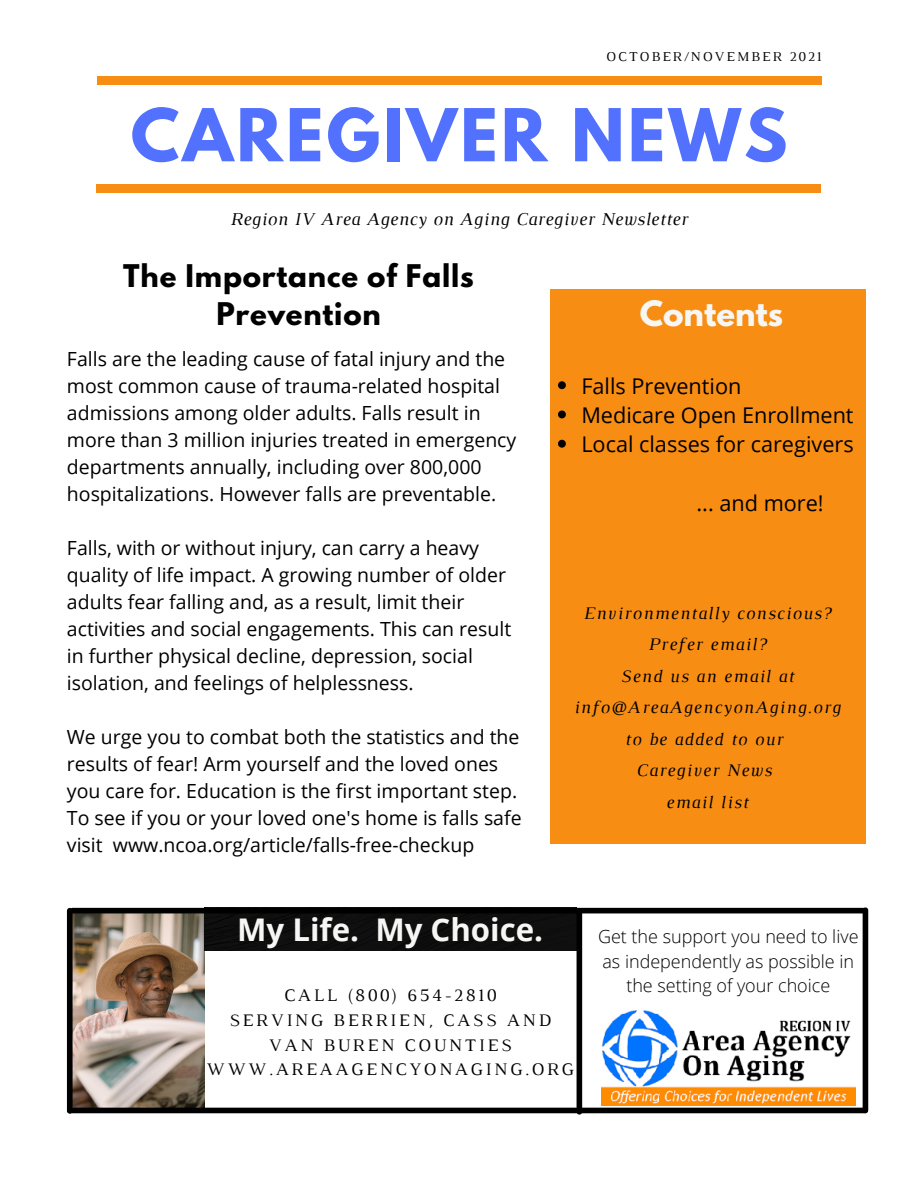
<style>
.page{position:relative;width:918px;height:1188px;background:#fff}
.page>*{position:absolute;margin:0;border:0;box-sizing:border-box;transform-origin:0 0}
.t1{font:700 64.5px "League Spartan";letter-spacing:.05em;color:#5271ff}
.t2{font:700 31.2px "Open Sans";color:#f6f6f4}
.t3{font:700 31.05px "League Spartan";color:#f6f6f4}
.t4{font:700 27.6px/38.2px "League Spartan";letter-spacing:.03em;color:#000;text-align:center}
.t5{font:21.75px "Open Sans";color:#000}
.t6{font:19.5px/27px "Open Sans";color:#000}
.t7{font:italic 18.45px "Luthier";letter-spacing:.03em;color:#000}
.t8{font:italic 18px "Luthier";letter-spacing:.07em;color:#000}
.t9{font:18px "Luthier";letter-spacing:.14em;color:#000}
.t10{font:300 18px/24.8px "Open Sans";color:#000;text-align:center}
.t11{font:13.8px "Luthier";letter-spacing:.14em;color:#000}
</style>
<div class="page">
<div style="left:96px;top:185px;width:725px;height:7px;background:#f78d13"></div>
<div style="left:97px;top:77px;width:725px;height:7px;background:#f78d13"></div>
<div style="left:551px;top:289px;width:315px;height:555px;background:#f78d13"></div>
<img style="left:601px;top:1011px;width:255px;height:94px">
<img style="left:73px;top:913px;width:131px;height:195px">
<div style="left:204px;top:913px;width:372px;height:38px;background:#0f0f0f"></div>
<svg style="left:558px;top:381px;width:8px;height:8px"></svg>
<svg style="left:558px;top:411px;width:8px;height:7px"></svg>
<svg style="left:558px;top:440px;width:8px;height:8px"></svg>
<div style="left:73px;top:908px;width:790px;height:5px;background:#000"></div>
<div style="left:70px;top:1108px;width:795px;height:5px;background:#000"></div>
<div style="left:863px;top:910px;width:5px;height:200px;background:#000"></div>
<div style="left:67px;top:911px;width:6px;height:200px;background:#000"></div>
<div style="left:577px;top:912px;width:5px;height:200px;background:#000"></div>
<p class="t11" style="left:606px;top:51px;width:217px">OCTOBER/NOVEMBER 2021</p>
<p class="t1" style="left:131px;top:103px;width:658px">CAREGIVER NEWS</p>
<p class="t7" style="left:230px;top:212px;width:459px">Region IV Area Agency on Aging Caregiver Newsletter</p>
<p class="t4" style="left:123px;top:260px;width:352px">The Importance of Falls<br>Prevention</p>
<p class="t6" style="left:67px;top:345px;width:451px">Falls are the leading cause of fatal injury and the most common cause of trauma-related hospital admissions among older adults. Falls result in more than 3 million injuries treated in emergency departments annually, including over 800,000 hospitalizations. However falls are preventable.</p>
<p class="t6" style="left:67px;top:534px;width:446px">Falls, with or without injury, can carry a heavy quality of life impact. A growing number of older adults fear falling and, as a result, limit their activities and social engagements. This can result in further physical decline, depression, social isolation, and feelings of helplessness.</p>
<p class="t6" style="left:67px;top:723px;width:456px">We urge you to combat both the statistics and the results of fear! Arm yourself and the loved ones you care for. Education is the first important step.<br>To see if you or your loved one's home is falls safe visit www.ncoa.org/article/falls-free-checkup</p>
<p class="t3" style="left:640px;top:298px;width:145px">Contents</p>
<p class="t5" style="left:581px;top:370px;width:162px">Falls Prevention</p>
<p class="t5" style="left:581px;top:400px;width:274px">Medicare Open Enrollment</p>
<p class="t5" style="left:581px;top:429px;width:274px">Local classes for caregivers</p>
<p class="t5" style="left:696px;top:487px;width:129px">... and more!</p>
<p class="t8" style="left:584px;top:607px;width:249px">Environmentally conscious?</p>
<p class="t8" style="left:648px;top:638px;width:120px">Prefer email?</p>
<p class="t8" style="left:620px;top:670px;width:175px">Send us an email at</p>
<p class="t8" style="left:574px;top:701px;width:268px">info@AreaAgencyonAging.org</p>
<p class="t8" style="left:625px;top:733px;width:160px">to be added to our</p>
<p class="t8" style="left:636px;top:764px;width:137px">Caregiver News</p>
<p class="t8" style="left:666px;top:796px;width:84px">email list</p>
<p class="t2" style="left:237px;top:908px;width:307px">My Life. My Choice.</p>
<p class="t9" style="left:284px;top:989px;width:214px">CALL (800) 654-2810</p>
<p class="t9" style="left:229px;top:1013px;width:323px">SERVING BERRIEN, CASS AND</p>
<p class="t9" style="left:269px;top:1038px;width:245px">VAN BUREN COUNTIES</p>
<p class="t9" style="left:207px;top:1063px;width:369px">WWW.AREAAGENCYONAGING.ORG</p>
<p class="t10" style="left:598px;top:924px;width:262px">Get the support you need to live as independently as possible in the setting of your choice</p>
</div>
